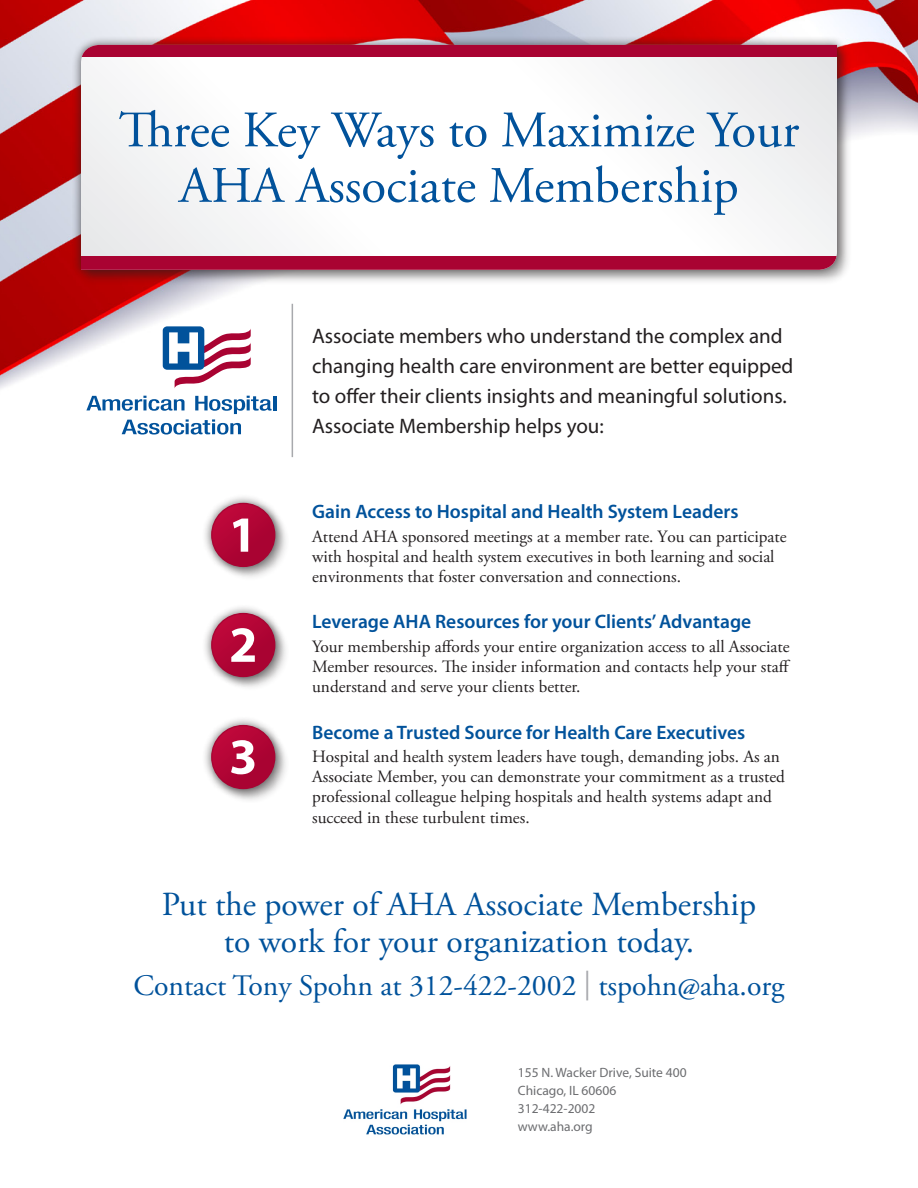
<style>
.page{position:relative;width:918px;height:1188px;background:#fff}
.page>*{position:absolute;margin:0;border:0;box-sizing:border-box;transform-origin:0 0}
.t1{font:51px/55.5px "Adobe Garamond Pro";color:#01529b;text-align:center}
.t2{font:700 51px "Myriad Pro";color:#fff}
.t3{font:33.6px "Adobe Garamond Pro";color:#01529b}
.t4{font:29.7px "Adobe Garamond Pro";color:#01529b}
.t5{font:21px/30px "Myriad Pro";color:#231f20}
.t6{font:600 19.5px "Myriad Pro";color:#01529b}
.t7{font:17.25px/20.2px "Adobe Garamond Pro";color:#231f20}
.t8{font:13.5px "Myriad Pro";color:#6c6d70}
.s1{color:#a8a9ad}
</style>
<div class="page">
<img style="left:0;top:0;width:918px;height:403px">
<div style="left:80px;top:44px;width:772px;height:241px;background:#231f20;opacity:.3"></div>
<div style="left:71px;top:35px;width:776px;height:245px;background:#231f20;opacity:.75"></div>
<svg style="left:81px;top:57px;width:756px;height:199px"></svg>
<div style="left:81px;top:256px;width:756px;height:14px;background:#a90332"></div>
<div style="left:81px;top:45px;width:756px;height:12px;background:#a90332"></div>
<hr style="left:273px;top:396px;width:3px;height:14px;background:#01529b">
<svg style="left:86px;top:396px;width:186px;height:39px"></svg>
<div style="left:163px;top:326px;width:41px;height:44px;background:#01529b;border-radius:4px"></div>
<svg style="left:169px;top:328px;width:82px;height:60px"></svg>
<hr style="left:292px;top:304px;width:1px;height:153px;background:#a8a9ad">
<div style="left:202px;top:494px;width:83px;height:83px;background:#231f20;opacity:.75"></div>
<div style="left:212px;top:503px;width:63px;height:63px;background:#b10535;border-radius:31px"></div>
<div style="left:211px;top:503px;width:64px;height:64px;border:1px solid #a90332;border-radius:50%"></div>
<div style="left:202px;top:604px;width:83px;height:83px;background:#231f20;opacity:.75"></div>
<div style="left:212px;top:614px;width:63px;height:63px;background:#b10535;border-radius:31px"></div>
<div style="left:211px;top:613px;width:64px;height:64px;border:1px solid #a90332;border-radius:50%"></div>
<div style="left:202px;top:716px;width:83px;height:83px;background:#231f20;opacity:.75"></div>
<div style="left:212px;top:726px;width:63px;height:63px;background:#b10535;border-radius:31px"></div>
<div style="left:211px;top:725px;width:64px;height:64px;border:1px solid #a90332;border-radius:50%"></div>
<img style="left:343px;top:1064px;width:123px;height:71px">
<p class="t1" style="left:119px;top:104px;width:682px">Three Key Ways to Maximize Your<br>AHA Associate Membership</p>
<p class="t2" style="left:229px;top:501px;width:30px">1</p>
<p class="t2" style="left:229px;top:611px;width:30px">2</p>
<p class="t2" style="left:229px;top:723px;width:30px">3</p>
<p class="t5" style="left:312px;top:321px;width:483px">Associate members who understand the complex and changing health care environment are better equipped to offer their clients insights and meaningful solutions.<br>Associate Membership helps you:</p>
<p class="t6" style="left:312px;top:499px;width:428px">Gain Access to Hospital and Health System Leaders</p>
<p class="t7" style="left:312px;top:527px;width:476px">Attend AHA sponsored meetings at a member rate. You can participate with hospital and health system executives in both learning and social environments that foster conversation and connections.</p>
<p class="t6" style="left:312px;top:610px;width:441px">Leverage AHA Resources for your Clients’ Advantage</p>
<p class="t7" style="left:312px;top:637px;width:480px;text-align:justify">Your membership affords your entire organization access to all Associate Member resources. The insider information and contacts help your staff understand and serve your clients better.</p>
<p class="t6" style="left:312px;top:720px;width:435px">Become a Trusted Source for Health Care Executives</p>
<p class="t7" style="left:312px;top:747px;width:474px">Hospital and health system leaders have tough, demanding jobs. As an Associate Member, you can demonstrate your commitment as a trusted professional colleague helping hospitals and health systems adapt and succeed in these turbulent times.</p>
<p class="t3" style="left:162px;top:885px;width:596px">Put the power of AHA Associate Membership</p>
<p class="t3" style="left:224px;top:921px;width:472px">to work for your organization today.</p>
<p class="t4" style="left:133px;top:968px;width:653px">Contact Tony Spohn at 312-422-2002 <span class="s1">|</span> tspohn@aha.org</p>
<p class="t8" style="left:518px;top:1064px;width:170px">155 N. Wacker Drive, Suite 400</p>
<p class="t8" style="left:518px;top:1082px;width:100px">Chicago, IL 60606</p>
<p class="t8" style="left:518px;top:1100px;width:79px">312-422-2002</p>
<p class="t8" style="left:518px;top:1118px;width:76px">www.aha.org</p>
</div>
